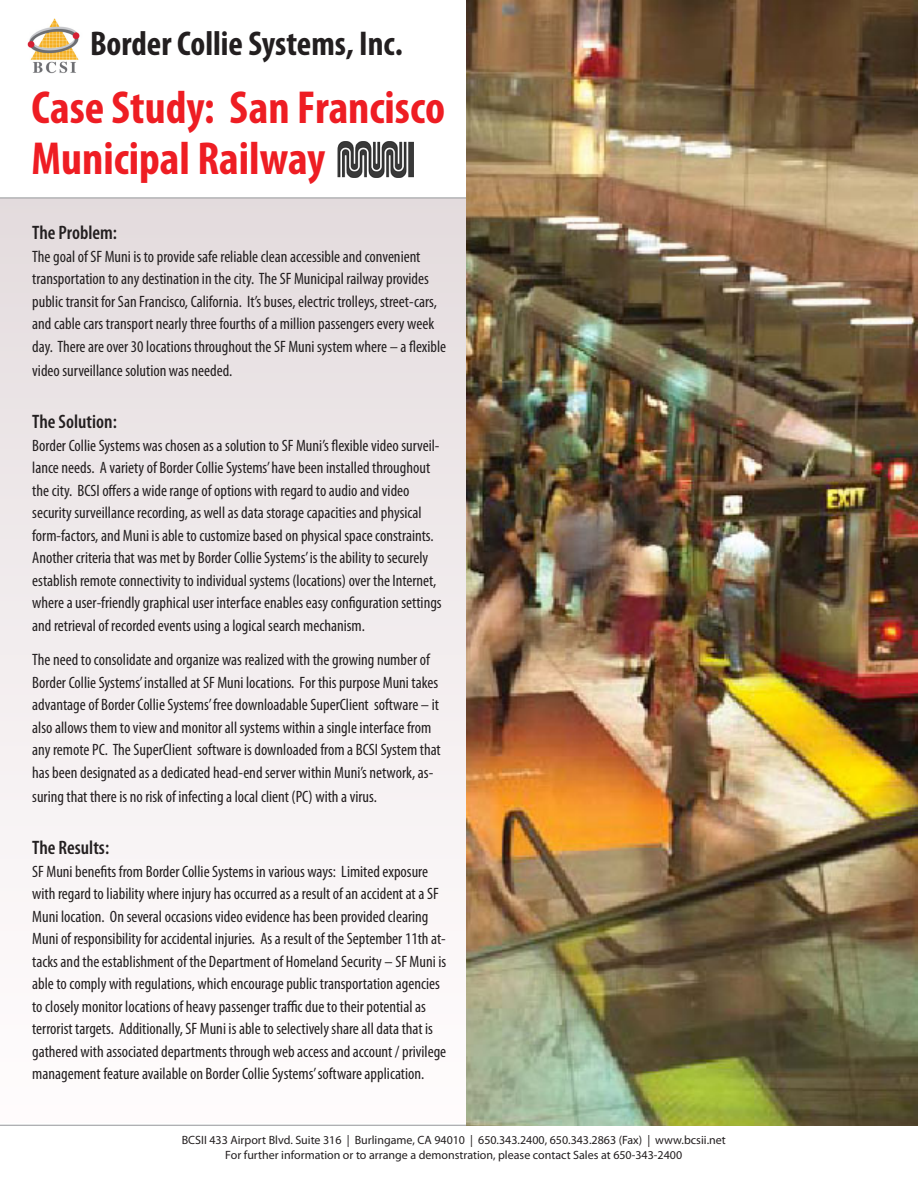
<style>
.page{position:relative;width:918px;height:1188px;background:#fff}
.page>*{position:absolute;margin:0;border:0;box-sizing:border-box;transform-origin:0 0}
.t1{font:700 condensed 46.5px/51px "Myriad Pro";color:#ee1d23}
.t2{font:700 condensed 34.5px "Myriad Pro";color:#231f20}
.t3{font:600 condensed 19.5px "Myriad Pro";color:#231f20}
.t4{font:condensed 16.5px/22.5px "Myriad Pro";color:#231f20}
.t5{font:12px "Myriad Pro";color:#231f20}
</style>
<div class="page">
<div style="left:0;top:198px;width:470px;height:925px;background:linear-gradient(to bottom,#e4dcde,#fffdfe)"></div>
<hr style="left:0;top:198px;width:468px;height:1px;background:#939598">
<hr style="left:0;top:1125px;width:912px;height:1px;background:#939598">
<img style="left:466px;top:0;width:452px;height:1125px">
<img style="left:27px;top:18px;width:53px;height:56px">
<img style="left:337px;top:141px;width:77px;height:37px">
<p class="t2" style="left:90px;top:22px;width:314px">Border Collie Systems, Inc.</p>
<p class="t1" style="left:32px;top:81px;width:415px">Case Study: San Francisco<br>Municipal Railway</p>
<p class="t3" style="left:32px;top:221px;width:86px">The Problem:</p>
<p class="t4" style="left:32px;top:245px;width:416px">The goal of SF Muni is to provide safe reliable clean accessible and convenient transportation to any destination in the city. The SF Municipal railway provides public transit for San Francisco, California. It’s buses, electric trolleys, street-cars, and cable cars transport nearly three fourths of a million passengers every week day. There are over 30 locations throughout the SF Muni system where – a flexible</p>
<p class="t4" style="left:32px;top:359px;width:202px">video surveillance solution was needed.</p>
<p class="t3" style="left:32px;top:410px;width:86px">The Solution:</p>
<p class="t4" style="left:32px;top:434px;width:411px">Border Collie Systems was chosen as a solution to SF Muni’s flexible video surveil&shy;lance needs. A variety of Border Collie Systems’ have been installed throughout the city. BCSI offers a wide range of options with regard to audio and video security surveillance recording, as well as data storage capacities and physical form-factors, and Muni is able to customize based on physical space constraints.<br>Another criteria that was met by Border Collie Systems’ is the ability to securely establish remote connectivity to individual systems (locations) over the Internet, where a user-friendly graphical user interface enables easy configuration settings and retrieval of recorded events using a logical search mechanism.</p>
<p class="t4" style="left:32px;top:648px;width:410px">The need to consolidate and organize was realized with the growing number of Border Collie Systems’ installed at SF Muni locations. For this purpose Muni takes advantage of Border Collie Systems’ free downloadable SuperClient software – it also allows them to view and monitor all systems within a single interface from any remote PC. The SuperClient software is downloaded from a BCSI System that has been designated as a dedicated head-end server within Muni’s network, as-</p>
<p class="t4" style="left:32px;top:785px;width:346px">suring that there is no risk of infecting a local client (PC) with a virus.</p>
<p class="t3" style="left:32px;top:836px;width:78px">The Results:</p>
<p class="t4" style="left:32px;top:860px;width:416px">SF Muni benefits from Border Collie Systems in various ways: Limited exposure with regard to liability where injury has occurred as a result of an accident at a SF Muni location. On several occasions video evidence has been provided clearing Muni of responsibility for accidental injuries. As a result of the September 11th at&shy;tacks and the establishment of the Department of Homeland Security – SF Muni is able to comply with regulations, which encourage public transportation agencies to closely monitor locations of heavy passenger traffic due to their potential as terrorist targets. Additionally, SF Muni is able to selectively share all data that is gathered with associated departments through web access and account / privilege management feature available on Border Collie Systems’ software application.</p>
<p class="t5" style="left:182px;top:1133px;width:545px">BCSII 433 Airport Blvd. Suite 316 | Burlingame, CA 94010 | 650.343.2400, 650.343.2863 (Fax) | www.bcsii.net</p>
<p class="t5" style="left:225px;top:1148px;width:458px">For further information or to arrange a demonstration, please contact Sales at 650-343-2400</p>
</div>
